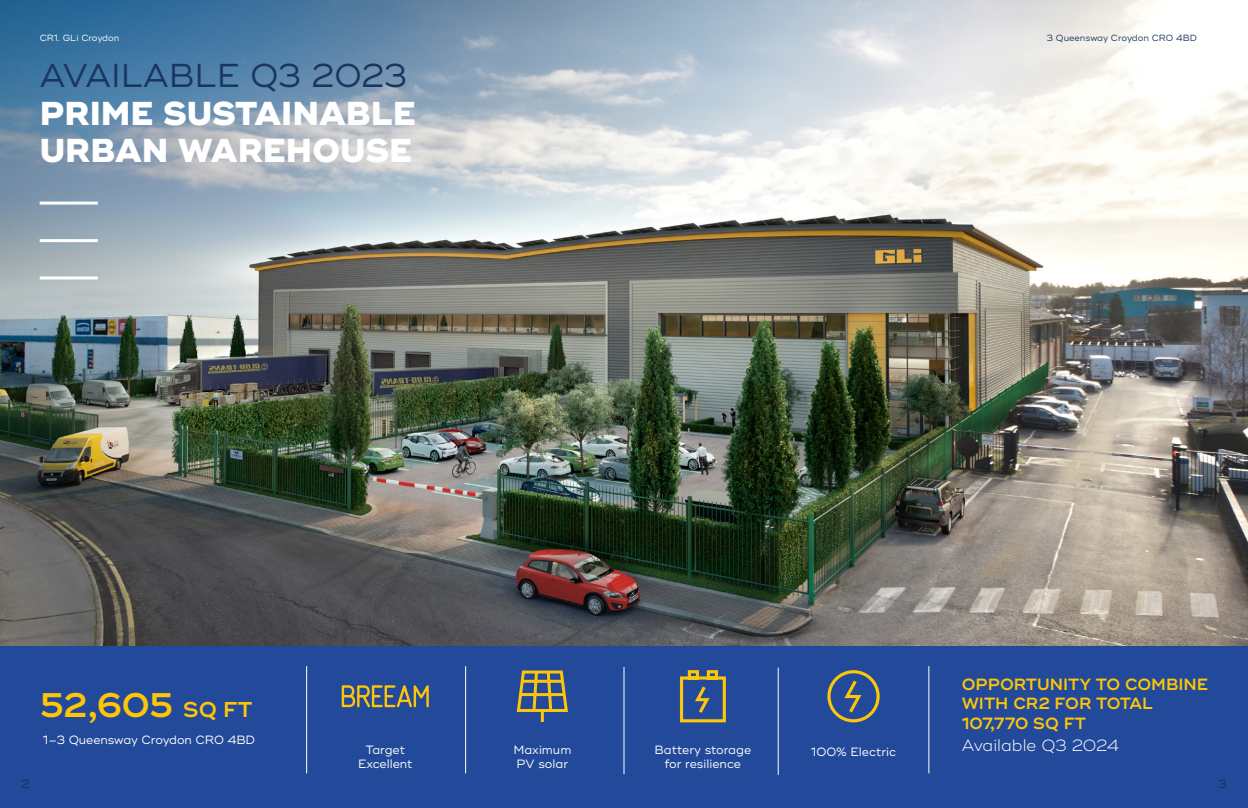
<style>
.page{position:relative;width:1248px;height:808px;background:#fff}
.page>*{position:absolute;margin:0;border:0;box-sizing:border-box;transform-origin:0 0}
.t1{font:600 34.1px "Ridley Grotesk";color:#fdc608}
.t2{font:800 33.1px/37.4px "Ridley Grotesk";color:#fff}
.t3{font:33.1px "Ridley Grotesk";color:#1a355f}
.t4{font:600 16.2px/19.5px "Ridley Grotesk";color:#fdc608}
.t5{font:300 16.2px "Ridley Grotesk";color:#fff}
.t6{font:12px/14.4px "Ridley Grotesk";color:#fff;text-align:center}
.t7{font:500 12px "Ridley Grotesk";color:#1a355f}
.t8{font:9px "Ridley Grotesk";color:#1a355f}
.t9{font:9px "Ridley Grotesk";color:#fff}
.s1{font-size:21.4px}
</style>
<div class="page">
<img style="left:0;top:0;width:1247px;height:646px">
<hr style="left:40px;top:276px;width:58px;height:3px;background:#fff">
<hr style="left:40px;top:202px;width:58px;height:3px;background:#fff">
<hr style="left:40px;top:239px;width:58px;height:3px;background:#fff">
<div style="left:0;top:646px;width:1247px;height:162px;background:#234a9a"></div>
<svg style="left:844px;top:680px;width:18px;height:33px"></svg>
<div style="left:827px;top:670px;width:52px;height:52px;border:3px solid #fdc608;border-radius:50%"></div>
<svg style="left:342px;top:685px;width:87px;height:22px"></svg>
<svg style="left:679px;top:670px;width:47px;height:53px"></svg>
<hr style="left:465px;top:666px;width:1px;height:107px;background:#fff">
<hr style="left:623px;top:667px;width:1px;height:107px;background:#fff">
<hr style="left:777px;top:668px;width:1px;height:107px;background:#fff">
<hr style="left:928px;top:666px;width:1px;height:107px;background:#fff">
<hr style="left:306px;top:666px;width:1px;height:107px;background:#fff">
<svg style="left:516px;top:670px;width:52px;height:52px"></svg>
<p class="t9" style="left:40px;top:33px;width:81px">CR1. GLi Croydon</p>
<p class="t8" style="left:1046px;top:33px;width:151px">3 Queensway Croydon CR0 4BD</p>
<h2 class="t3" style="left:40px;top:56px;width:369px">AVAILABLE Q3 2023</h2>
<h2 class="t2" style="left:40px;top:95px;width:377px">PRIME SUSTAINABLE<br>URBAN WAREHOUSE</h2>
<h1 class="t1" style="left:40px;top:685px;width:214px">52,605 <span class="s1">SQ FT</span></h1>
<h3 class="t4" style="left:961px;top:675px;width:248px">OPPORTUNITY TO COMBINE<br>WITH CR2 FOR TOTAL<br>107,770 SQ FT</h3>
<p class="t6" style="left:43px;top:732px;width:214px">1–3 Queensway Croydon CR0 4BD</p>
<p class="t6" style="left:513px;top:743px;width:59px">Maximum</p>
<h3 class="t5" style="left:961px;top:736px;width:159px">Available Q3 2024</h3>
<p class="t6" style="left:516px;top:757px;width:53px">PV solar</p>
<p class="t6" style="left:365px;top:743px;width:41px">Target</p>
<p class="t6" style="left:810px;top:745px;width:87px">100% Electric</p>
<p class="t6" style="left:358px;top:757px;width:56px">Excellent</p>
<p class="t6" style="left:654px;top:743px;width:98px">Battery storage for resilience</p>
<p class="t7" style="left:21px;top:776px;width:10px">2</p>
<p class="t7" style="left:1218px;top:776px;width:10px">3</p>
</div>
